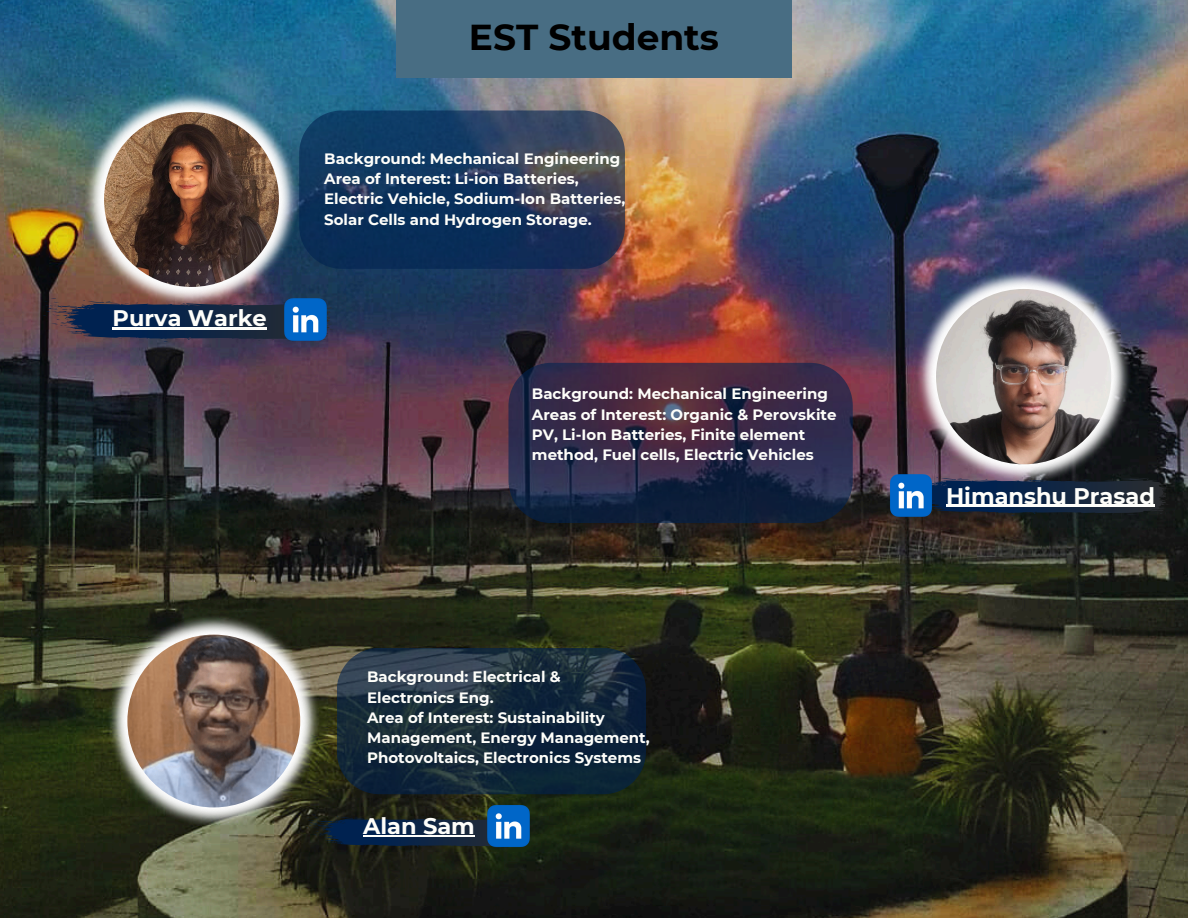
<style>
.page{position:relative;width:1188px;height:918px;background:#fff}
.page>*{position:absolute;margin:0;border:0;box-sizing:border-box;transform-origin:0 0}
.t1{font:700 36px "Montserrat";color:#000}
.t2{font:700 22.5px "Montserrat";color:#fefefa}
.t3{font:700 15px/20.2px "Montserrat";color:#fefefa}
</style>
<div class="page">
<img style="left:0;top:0;width:1188px;height:918px">
<img style="left:84px;top:92px;width:215px;height:206px">
<img style="left:104px;top:112px;width:175px;height:175px;border-radius:50%">
<img style="left:916px;top:269px;width:216px;height:206px">
<img style="left:936px;top:289px;width:175px;height:175px;border-radius:50%">
<svg style="left:43px;top:298px;width:228px;height:44px;background:#2e344b"></svg>
<svg style="left:946px;top:475px;width:226px;height:41px;background:#1f2d41"></svg>
<svg style="left:299px;top:110px;width:326px;height:159px;background:#1d395c"></svg>
<div style="left:396px;top:0;width:396px;height:77px;background:#486d83"></div>
<svg style="left:508px;top:363px;width:345px;height:160px;background:#302944"></svg>
<hr style="left:113px;top:328px;width:154px;height:2px;background:#fefefa">
<hr style="left:946px;top:505px;width:209px;height:2px;background:#fefefa">
<img style="left:271px;top:285px;width:69px;height:70px">
<img style="left:876px;top:460px;width:70px;height:70px">
<img style="left:107px;top:615px;width:213px;height:212px">
<img style="left:127px;top:635px;width:173px;height:172px;border-radius:50%">
<svg style="left:337px;top:648px;width:309px;height:146px;background:#192c3c"></svg>
<svg style="left:306px;top:815px;width:167px;height:33px;background:#102236"></svg>
<hr style="left:363px;top:835px;width:112px;height:2px;background:#fefefa">
<img style="left:473px;top:791px;width:70px;height:70px">
<p class="t2" style="left:113px;top:305px;width:156px">Purva Warke</p>
<p class="t1" style="left:469px;top:15px;width:252px">EST Students</p>
<p class="t3" style="left:324px;top:148px;width:298px">Background: Mechanical Engineering</p>
<p class="t3" style="left:324px;top:169px;width:303px">Area of Interest: Li-ion Batteries,<br>Electric Vehicle, Sodium-Ion Batteries,<br>Solar Cells and Hydrogen Storage.</p>
<h2 class="t3" style="left:532px;top:384px;width:298px">Background: Mechanical Engineering</h2>
<p class="t3" style="left:532px;top:404px;width:306px">Areas of Interest: Organic &amp; Perovskite<br>PV, Li-Ion Batteries, Finite element method, Fuel cells, Electric Vehicles</p>
<p class="t3" style="left:367px;top:667px;width:195px">Background: Electrical &amp;<br>Electronics Eng.</p>
<p class="t3" style="left:367px;top:707px;width:284px">Area of Interest: Sustainability<br>Management, Energy Management,<br>Photovoltaics, Electronics Systems</p>
<p class="t2" style="left:363px;top:813px;width:113px">Alan Sam</p>
<p class="t2" style="left:946px;top:482px;width:210px">Himanshu Prasad</p>
</div>
